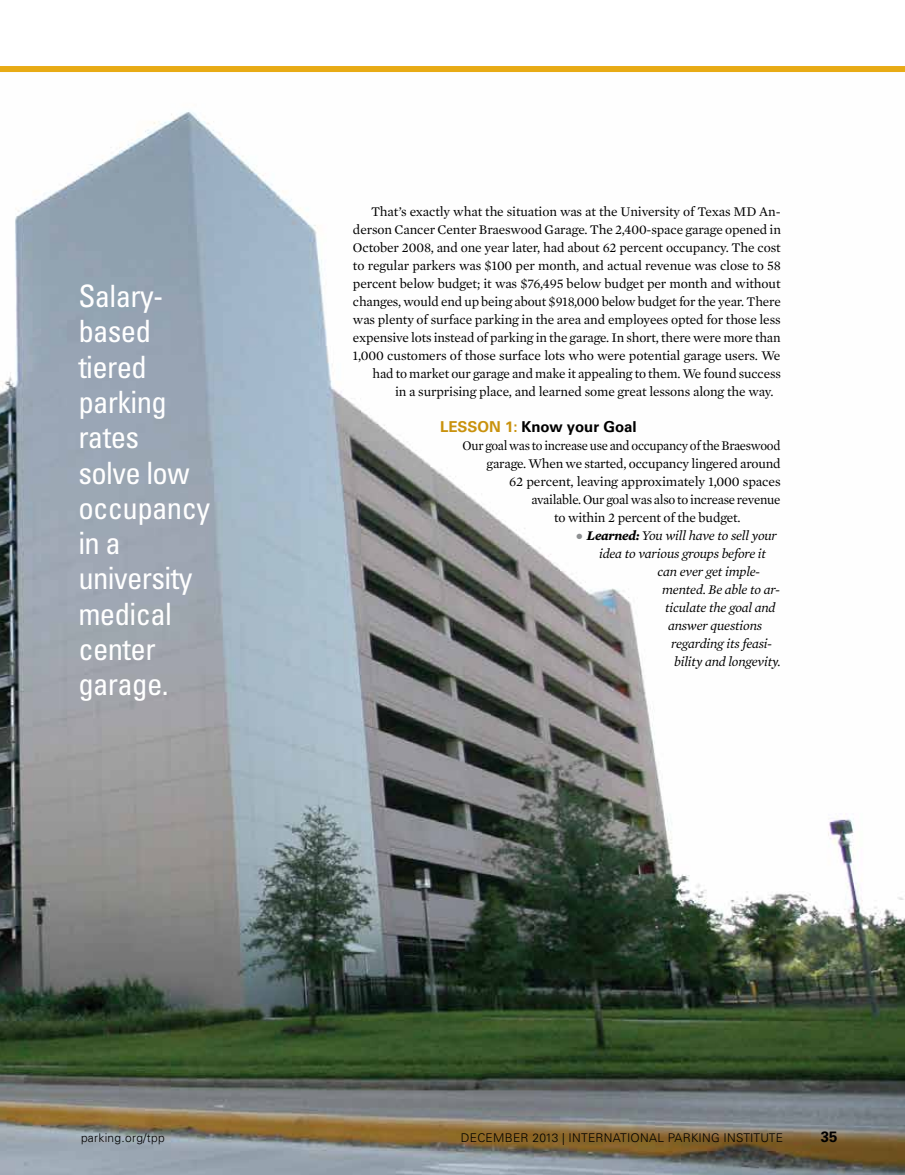
<style>
.page{position:relative;width:905px;height:1175px;background:#fff}
.page>*{position:absolute;margin:0;border:0;box-sizing:border-box;transform-origin:0 0}
.t1{font:condensed 30.75px/35.2px "Univers LT Std";letter-spacing:-.02em;color:#fff}
.t2{font:700 15px "Univers LT Std";color:#000}
.t3{font:13.5px "Mercury Text G1";letter-spacing:-.01em;color:#000}
.t4{font:italic 13.5px "Mercury Text G1";letter-spacing:-.015em;color:#000}
.t5{font:13.5px "Mercury Text G1";letter-spacing:-.01em;color:#000;scale:.95 1}
.t6{font:300 12px "Univers LT Std";letter-spacing:.02em;color:#000}
.s1{color:#c9920e}
.s2{color:#8e9092}
.s3{font-weight:700}
</style>
<div class="page">
<img style="left:0;top:111px;width:904px;height:1063px">
<div style="left:0;top:66px;width:904px;height:6px;background:#e8ab15"></div>
<h1 class="t1" style="left:78px;top:278px;width:133px">Salary&shy;based tiered parking rates<br>solve low occupancy in a university medical center garage.</h1>
<p class="t3" style="left:371px;top:202px;width:411px">That’s exactly what the situation was at the University of Texas MD An-</p>
<p class="t3" style="left:353px;top:220px;width:429px">derson Cancer Center Braeswood Garage. The 2,400-space garage opened in</p>
<p class="t3" style="left:353px;top:238px;width:429px">October 2008, and one year later, had about 62 percent occupancy. The cost</p>
<p class="t3" style="left:353px;top:256px;width:429px">to regular parkers was $100 per month, and actual revenue was close to 58</p>
<p class="t3" style="left:353px;top:274px;width:429px">percent below budget; it was $76,495 below budget per month and without</p>
<p class="t3" style="left:353px;top:292px;width:429px">changes, would end up being about $918,000 below budget for the year. There</p>
<p class="t3" style="left:353px;top:310px;width:429px">was plenty of surface parking in the area and employees opted for those less</p>
<p class="t3" style="left:353px;top:328px;width:429px">expensive lots instead of parking in the garage. In short, there were more than</p>
<p class="t3" style="left:353px;top:346px;width:429px">1,000 customers of those surface lots who were potential garage users. We</p>
<p class="t3" style="left:372px;top:364px;width:410px">had to market our garage and make it appealing to them. We found success</p>
<p class="t3" style="left:395px;top:382px;width:380px">in a surprising place, and learned some great lessons along the way.</p>
<p class="t2" style="left:440px;top:418px;width:198px"><span class="s1">LESSON 1:</span> Know your Goal</p>
<p class="t5" style="left:462px;top:436px;width:336px">Our goal was to increase use and occupancy of the Braeswood</p>
<p class="t3" style="left:486px;top:454px;width:296px">garage. When we started, occupancy lingered around</p>
<p class="t3" style="left:509px;top:472px;width:273px">62 percent, leaving approximately 1,000 spaces</p>
<p class="t3" style="left:531px;top:490px;width:250px">available. Our goal was also to increase revenue</p>
<p class="t3" style="left:554px;top:508px;width:188px">to within 2 percent of the budget.</p>
<p class="t4" style="left:576px;top:526px;width:202px"><span class="s2">●</span> <span class="s3">Learned:</span> You will have to sell your</p>
<p class="t4" style="left:599px;top:544px;width:169px">idea to various groups before it</p>
<p class="t4" style="left:657px;top:562px;width:104px">can ever get imple-</p>
<p class="t4" style="left:662px;top:580px;width:120px">mented. Be able to ar-</p>
<p class="t4" style="left:665px;top:598px;width:112px">ticulate the goal and</p>
<p class="t4" style="left:668px;top:616px;width:96px">answer questions</p>
<p class="t4" style="left:671px;top:634px;width:103px">regarding its feasi-</p>
<p class="t4" style="left:674px;top:652px;width:108px">bility and longevity.</p>
<p class="t6" style="left:81px;top:1130px;width:85px">parking.org/tpp</p>
<p class="t6" style="left:461px;top:1130px;width:324px">DECEMBER 2013 | INTERNATIONAL PARKING INSTITUTE</p>
<p class="t2" style="left:820px;top:1127px;width:18px">35</p>
</div>
